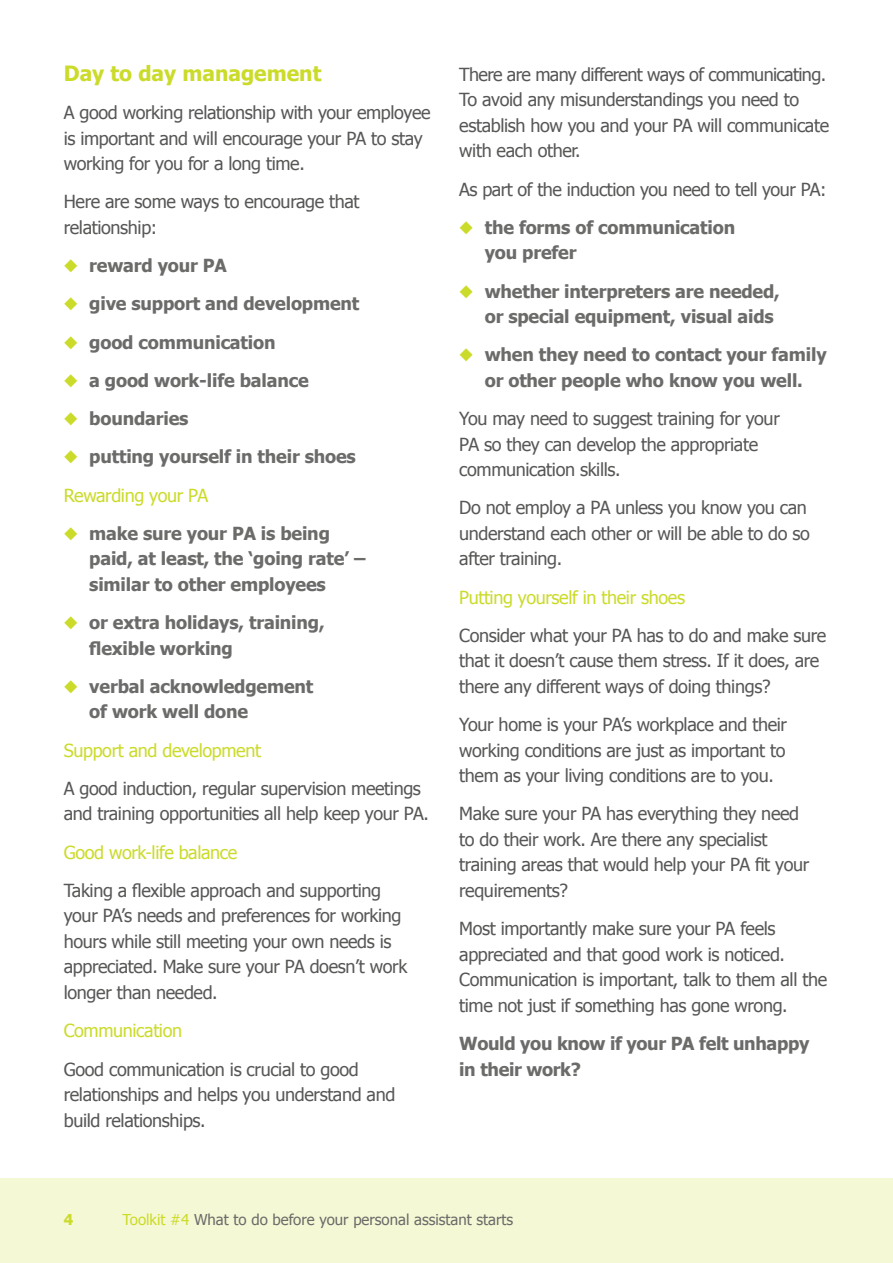
<style>
.page{position:relative;width:893px;height:1263px;background:#fff}
.page>*{position:absolute;margin:0;border:0;box-sizing:border-box;transform-origin:0 0}
.t1{font:700 21px "Tahoma";color:#cbdb2a}
.t2{font:18px/25.5px "Tahoma";letter-spacing:-.02em;color:#575756}
.t3{font:700 18px/25.5px "Tahoma";letter-spacing:-.01em;color:#6b6b6a}
.t4{font:18px "Tahoma";letter-spacing:-.02em;color:#cbdb2a}
.t5{font:15px "Tahoma";color:#6b6b6a}
.t6{font:700 15px "Tahoma";color:#cbdb2a}
.s1{color:#cbdb2a}
.s2{font-weight:400;color:#cbdb2a}
</style>
<div class="page">
<div style="left:0;top:1178px;width:893px;height:85px;background:#f5f8d4"></div>
<p class="t1" style="left:64px;top:58px;width:259px">Day to day management</p>
<p class="t2" style="left:64px;top:99px;width:368px">A good working relationship with your employee is important and will encourage your PA to stay working for you for a long time.</p>
<p class="t2" style="left:64px;top:188px;width:297px">Here are some ways to encourage that relationship:</p>
<p class="t3" style="left:64px;top:252px;width:165px"><span class="s1">◆</span> reward your PA</p>
<p class="t3" style="left:64px;top:290px;width:297px"><span class="s1">◆</span> give support and development</p>
<p class="t3" style="left:64px;top:328px;width:213px"><span class="s1">◆</span> good communication</p>
<p class="t3" style="left:64px;top:366px;width:246px"><span class="s1">◆</span> a good work-life balance</p>
<p class="t3" style="left:64px;top:405px;width:126px"><span class="s1">◆</span> boundaries</p>
<p class="t3" style="left:64px;top:437px;width:294px;line-height:38.2px"><span class="s1">◆</span> putting yourself in their shoes<br><span class="s2">Rewarding your PA</span></p>
<p class="t3" style="left:89px;top:519px;width:278px;text-indent:-26px"><span class="s1">◆</span> make sure your PA is being paid, at least, the ‘going rate’ – similar to other employees</p>
<p class="t3" style="left:89px;top:609px;width:237px;text-indent:-26px"><span class="s1">◆</span> or extra holidays, training, flexible working</p>
<p class="t3" style="left:89px;top:672px;width:226px;text-indent:-26px"><span class="s1">◆</span> verbal acknowledgement of work well done</p>
<p class="t4" style="left:64px;top:738px;width:199px">Support and development</p>
<p class="t2" style="left:64px;top:775px;width:367px">A good induction, regular supervision meetings and training opportunities all help keep your PA.</p>
<p class="t4" style="left:64px;top:840px;width:175px">Good work-life balance</p>
<p class="t2" style="left:64px;top:877px;width:345px">Taking a flexible approach and supporting your PA’s needs and preferences for working hours while still meeting your own needs is appreciated. Make sure your PA doesn’t work longer than needed.</p>
<p class="t4" style="left:64px;top:1019px;width:120px">Communication</p>
<p class="t2" style="left:64px;top:1055px;width:333px">Good communication is crucial to good relationships and helps you understand and build relationships.</p>
<p class="t2" style="left:459px;top:61px;width:371px">There are many different ways of communicating.<br>To avoid any misunderstandings you need to establish how you and your PA will communicate with each other.</p>
<p class="t2" style="left:459px;top:175px;width:369px">As part of the induction you need to tell your PA:</p>
<p class="t3" style="left:485px;top:213px;width:252px;text-indent:-26px"><span class="s1">◆</span> the forms of communication you prefer</p>
<p class="t3" style="left:485px;top:277px;width:297px;text-indent:-26px"><span class="s1">◆</span> whether interpreters are needed, or special equipment, visual aids</p>
<p class="t3" style="left:459px;top:341px;width:369px;text-align:center"><span class="s1">◆</span> when they need to contact your family or other people who know you well.</p>
<p class="t2" style="left:459px;top:405px;width:322px">You may need to suggest training for your<br>PA so they can develop the appropriate communication skills.</p>
<p class="t2" style="left:459px;top:494px;width:352px">Do not employ a PA unless you know you can understand each other or will be able to do so after training.</p>
<p class="t4" style="left:459px;top:585px;width:227px">Putting yourself in their shoes</p>
<p class="t2" style="left:459px;top:622px;width:369px">Consider what your PA has to do and make sure that it doesn’t cause them stress. If it does, are there any different ways of doing things?</p>
<p class="t2" style="left:459px;top:711px;width:329px;text-align:justify">Your home is your PA’s workplace and their working conditions are just as important to them as your living conditions are to you.</p>
<p class="t2" style="left:459px;top:800px;width:352px">Make sure your PA has everything they need to do their work. Are there any specialist training areas that would help your PA fit your requirements?</p>
<p class="t2" style="left:459px;top:915px;width:369px">Most importantly make sure your PA feels appreciated and that good work is noticed.<br>Communication is important, talk to them all the time not just if something has gone wrong.</p>
<p class="t3" style="left:459px;top:1030px;width:352px">Would you know if your PA felt unhappy in their work?</p>
<p class="t6" style="left:64px;top:1209px;width:11px">4</p>
<p class="t5" style="left:123px;top:1209px;width:392px"><span class="s1">Toolkit #4</span> What to do before your personal assistant starts</p>
</div>
